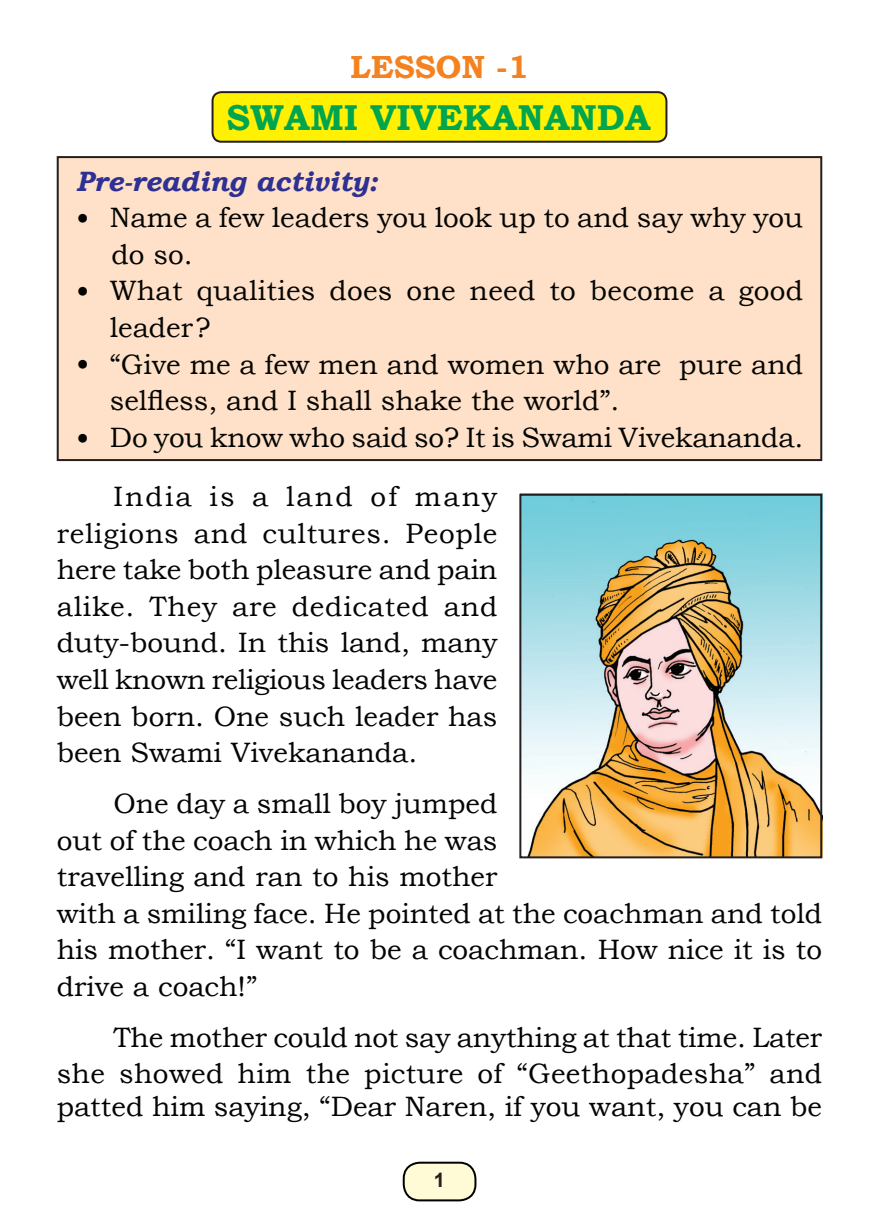
<style>
.page{position:relative;width:879px;height:1219px;background:#fff}
.page>*{position:absolute;margin:0;border:0;box-sizing:border-box;transform-origin:0 0}
.t1{font:700 36px "Bookman Old Style";color:#00a54f}
.t2{font:700 32px "Bookman Old Style";color:#f58220}
.t3{font:28px/36.6px "Bookman Old Style";color:#040503}
.t4{font:italic 700 28px "Bookman Old Style";color:#2e3092}
.t5{font:700 20px "Arial";color:#231f20}
.s1{font-family:"Calibri"}
</style>
<div class="page">
<div style="left:404px;top:1163px;width:71px;height:37px;background:#fffbd6;border-radius:16px"></div>
<div style="left:403px;top:1162px;width:73px;height:39px;border:2px solid #000;border-radius:16px"></div>
<div style="left:212px;top:92px;width:454px;height:50px;background:#fff101;border-radius:9px"></div>
<div style="left:211px;top:91px;width:456px;height:52px;border:2px solid #231f20;border-radius:9px"></div>
<div style="left:58px;top:157px;width:763px;height:303px;background:#fee1c8"></div>
<div style="left:57px;top:156px;width:765px;height:305px;border:2px solid #231f20"></div>
<img style="left:520px;top:493px;width:302px;height:362px">
<div style="left:519px;top:494px;width:303px;height:364px;border:2px solid #231f20"></div>
<p class="t2" style="left:350px;top:44px;width:180px">LESSON -1</p>
<p class="t1" style="left:226px;top:91px;width:426px">SWAMI VIVEKANANDA</p>
<p class="t4" style="left:76px;top:160px;width:303px">Pre-reading activity:</p>
<p class="t3" style="left:112px;top:199px;width:693px;text-indent:-36px"><span class="s1">•</span> Name a few leaders you look up to and say why you do so.</p>
<p class="t3" style="left:110px;top:273px;width:695px;text-indent:-34px"><span class="s1">•</span> What qualities does one need to become a good leader?</p>
<p class="t3" style="left:110px;top:346px;width:695px;text-indent:-34px"><span class="s1">•</span> “Give me a few men and women who are pure and selfless, and I shall shake the world”.</p>
<p class="t3" style="left:76px;top:419px;width:729px"><span class="s1">•</span> Do you know who said so? It is Swami Vivekananda.</p>
<p class="t3" style="left:57px;top:478px;width:442px;text-align:justify;text-indent:57px">India is a land of many religions and cultures. People here take both pleasure and pain alike. They are dedicated and duty-bound. In this land, many well known religious leaders have been born. One such leader has been Swami Vivekananda.</p>
<p class="t3" style="left:57px;top:785px;width:767px;text-indent:57px">One day a small boy jumped<br>out of the coach in which he was<br>travelling and ran to his mother<br>with a smiling face. He pointed at the coachman and told his mother. “I want to be a coachman. How nice it is to drive a coach!”</p>
<p class="t3" style="left:57px;top:1019px;width:767px;text-align:right">The mother could not say anything at that time. Later<br>she showed him the picture of “Geethopadesha” and</p>
<p class="t3" style="left:57px;top:1089px;width:767px">patted him saying, “Dear Naren, if you want, you can be</p>
<p class="t5" style="left:434px;top:1167px;width:13px">1</p>
</div>
